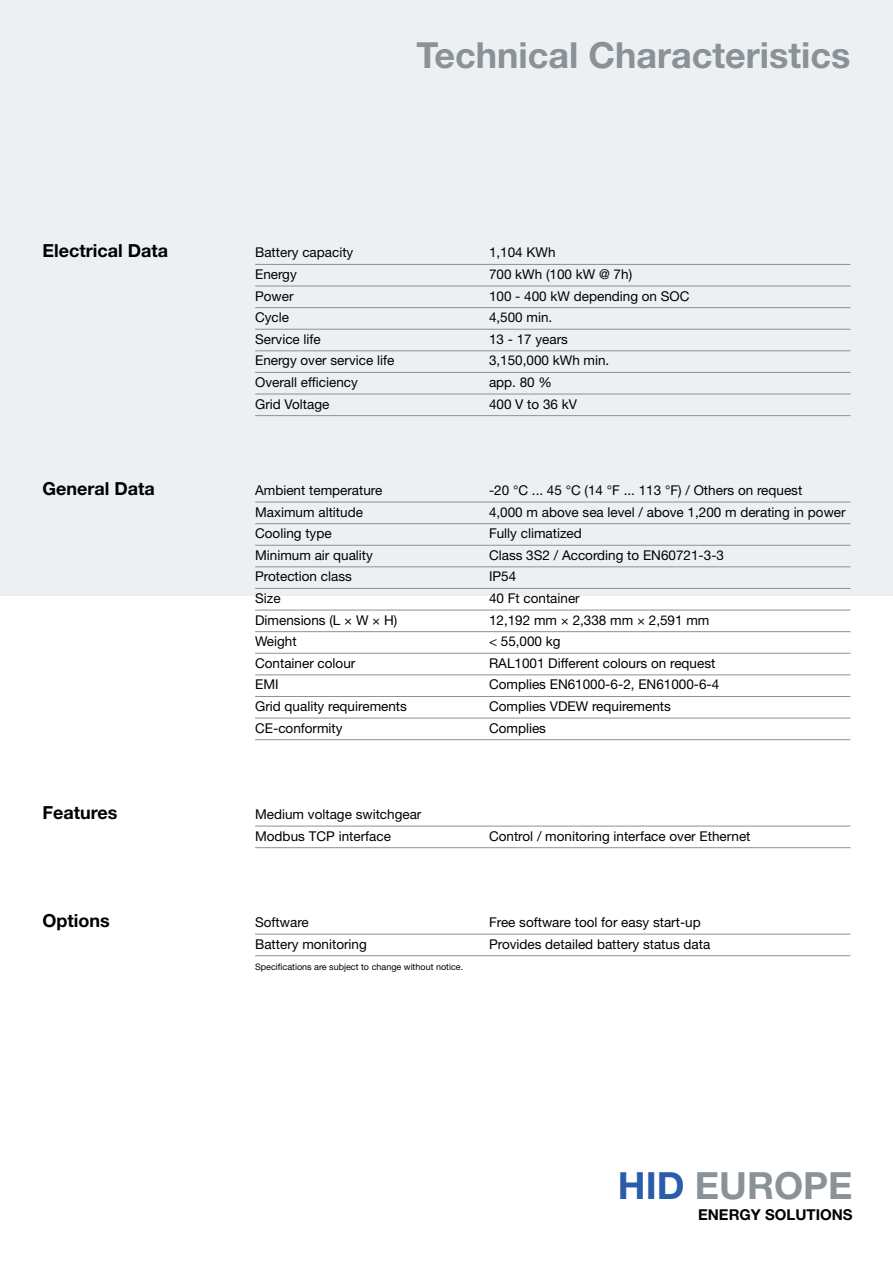
<style>
.page{position:relative;width:893px;height:1263px;background:#fff}
.page>*{position:absolute;margin:0;border:0;box-sizing:border-box;transform-origin:0 0}
.t1{font:700 37.5px "Helvetica Neue LT Std";color:#8a9297}
.t2{font:700 36px "Helvetica Neue LT Std";color:#8a9297}
.t3{font:700 18px "Helvetica Neue LT Std";color:#000}
.t4{font:700 15px "Helvetica Neue LT Std";color:#000}
.t5{font:13.5px/21.6px "Helvetica Neue LT Std";color:#000}
.t6{font:9px "Helvetica Neue LT Std";color:#000}
.s1{color:#2a5caa}
</style>
<div class="page">
<div style="left:0;top:0;width:893px;height:595px;background:#edf0f2"></div>
<hr style="left:255px;top:264px;width:595px;height:1px;background:#8a9297">
<hr style="left:255px;top:286px;width:595px;height:1px;background:#8a9297">
<hr style="left:255px;top:307px;width:595px;height:1px;background:#8a9297">
<hr style="left:255px;top:329px;width:595px;height:1px;background:#8a9297">
<hr style="left:255px;top:350px;width:595px;height:1px;background:#8a9297">
<hr style="left:255px;top:372px;width:595px;height:1px;background:#8a9297">
<hr style="left:255px;top:394px;width:595px;height:1px;background:#8a9297">
<hr style="left:255px;top:415px;width:595px;height:1px;background:#8a9297">
<hr style="left:255px;top:502px;width:595px;height:1px;background:#8a9297">
<hr style="left:255px;top:523px;width:595px;height:1px;background:#8a9297">
<hr style="left:255px;top:545px;width:595px;height:1px;background:#8a9297">
<hr style="left:255px;top:566px;width:595px;height:1px;background:#8a9297">
<hr style="left:255px;top:588px;width:595px;height:1px;background:#8a9297">
<hr style="left:255px;top:610px;width:595px;height:1px;background:#8a9297">
<hr style="left:255px;top:631px;width:595px;height:1px;background:#8a9297">
<hr style="left:255px;top:653px;width:595px;height:1px;background:#8a9297">
<hr style="left:255px;top:674px;width:595px;height:1px;background:#8a9297">
<hr style="left:255px;top:696px;width:595px;height:1px;background:#8a9297">
<hr style="left:255px;top:718px;width:595px;height:1px;background:#8a9297">
<hr style="left:255px;top:739px;width:595px;height:1px;background:#8a9297">
<hr style="left:255px;top:826px;width:595px;height:1px;background:#8a9297">
<hr style="left:255px;top:847px;width:595px;height:1px;background:#8a9297">
<hr style="left:255px;top:934px;width:595px;height:1px;background:#8a9297">
<hr style="left:255px;top:955px;width:595px;height:1px;background:#8a9297">
<h2 class="t2" style="left:417px;top:33px;width:435px">Technical Characteristics</h2>
<h3 class="t3" style="left:43px;top:240px;width:127px">Electrical Data</h3>
<p class="t5" style="left:255px;top:242px;width:100px">Battery capacity</p>
<p class="t5" style="left:489px;top:242px;width:68px">1,104 KWh</p>
<p class="t5" style="left:255px;top:263px;width:43px">Energy</p>
<p class="t5" style="left:489px;top:263px;width:145px">700 kWh (100 kW @ 7h)</p>
<p class="t5" style="left:255px;top:285px;width:40px">Power</p>
<p class="t5" style="left:489px;top:285px;width:202px">100 - 400 kW depending on SOC</p>
<p class="t5" style="left:255px;top:306px;width:35px">Cycle</p>
<p class="t5" style="left:489px;top:306px;width:65px">4,500 min.</p>
<p class="t5" style="left:255px;top:328px;width:67px">Service life</p>
<p class="t5" style="left:489px;top:328px;width:81px">13 - 17 years</p>
<p class="t5" style="left:255px;top:350px;width:141px">Energy over service life</p>
<p class="t5" style="left:489px;top:350px;width:122px">3,150,000 kWh min.</p>
<p class="t5" style="left:255px;top:371px;width:104px">Overall efficiency</p>
<p class="t5" style="left:489px;top:371px;width:65px">app. 80 %</p>
<p class="t5" style="left:255px;top:393px;width:76px">Grid Voltage</p>
<p class="t5" style="left:489px;top:393px;width:90px">400 V to 36 kV</p>
<h3 class="t3" style="left:43px;top:477px;width:114px">General Data</h3>
<p class="t5" style="left:255px;top:479px;width:129px">Ambient temperature</p>
<p class="t5" style="left:489px;top:479px;width:315px">-20 °C ... 45 °C (14 °F ... 113 °F) / Others on request</p>
<p class="t5" style="left:255px;top:501px;width:109px">Maximum altitude</p>
<p class="t5" style="left:489px;top:501px;width:358px">4,000 m above sea level / above 1,200 m derating in power</p>
<p class="t5" style="left:255px;top:522px;width:78px">Cooling type</p>
<p class="t5" style="left:489px;top:522px;width:94px">Fully climatized</p>
<p class="t5" style="left:255px;top:544px;width:119px">Minimum air quality</p>
<p class="t5" style="left:489px;top:544px;width:237px">Class 3S2 / According to EN 60721-3-3</p>
<p class="t5" style="left:255px;top:566px;width:98px">Protection class</p>
<p class="t5" style="left:489px;top:566px;width:29px">IP54</p>
<p class="t5" style="left:255px;top:587px;width:27px">Size</p>
<p class="t5" style="left:489px;top:587px;width:92px">40 Ft container</p>
<p class="t5" style="left:255px;top:609px;width:144px">Dimensions (L × W × H)</p>
<p class="t5" style="left:489px;top:609px;width:222px">12,192 mm × 2,338 mm × 2,591 mm</p>
<p class="t5" style="left:255px;top:630px;width:43px">Weight</p>
<p class="t5" style="left:489px;top:630px;width:73px">&lt; 55,000 kg</p>
<p class="t5" style="left:255px;top:652px;width:102px">Container colour</p>
<p class="t5" style="left:489px;top:652px;width:228px">RAL1001 Different colours on request</p>
<p class="t5" style="left:255px;top:674px;width:25px">EMI</p>
<p class="t5" style="left:489px;top:674px;width:232px">Complies EN61000-6-2, EN61000-6-4</p>
<p class="t5" style="left:255px;top:695px;width:153px">Grid quality requirements</p>
<p class="t5" style="left:489px;top:695px;width:183px">Complies VDEW requirements</p>
<p class="t5" style="left:255px;top:717px;width:89px">CE-conformity</p>
<p class="t5" style="left:489px;top:717px;width:59px">Complies</p>
<h3 class="t3" style="left:43px;top:801px;width:77px">Features</h3>
<p class="t5" style="left:255px;top:803px;width:168px">Medium voltage switchgear<br>Modbus TCP interface</p>
<p class="t5" style="left:489px;top:825px;width:263px">Control / monitoring interface over Ethernet</p>
<h3 class="t3" style="left:43px;top:909px;width:69px">Options</h3>
<p class="t5" style="left:255px;top:911px;width:55px">Software</p>
<p class="t5" style="left:489px;top:911px;width:213px">Free software tool for easy start-up</p>
<p class="t5" style="left:255px;top:933px;width:113px">Battery monitoring</p>
<p class="t5" style="left:489px;top:933px;width:223px">Provides detailed battery status data</p>
<p class="t6" style="left:255px;top:962px;width:210px">Specifications are subject to change without notice.</p>
<h1 class="t1" style="left:618px;top:1163px;width:232px"><span class="s1">HID</span> Europe</h1>
<p class="t4" style="left:698px;top:1206px;width:154px">Energy Solutions</p>
</div>
